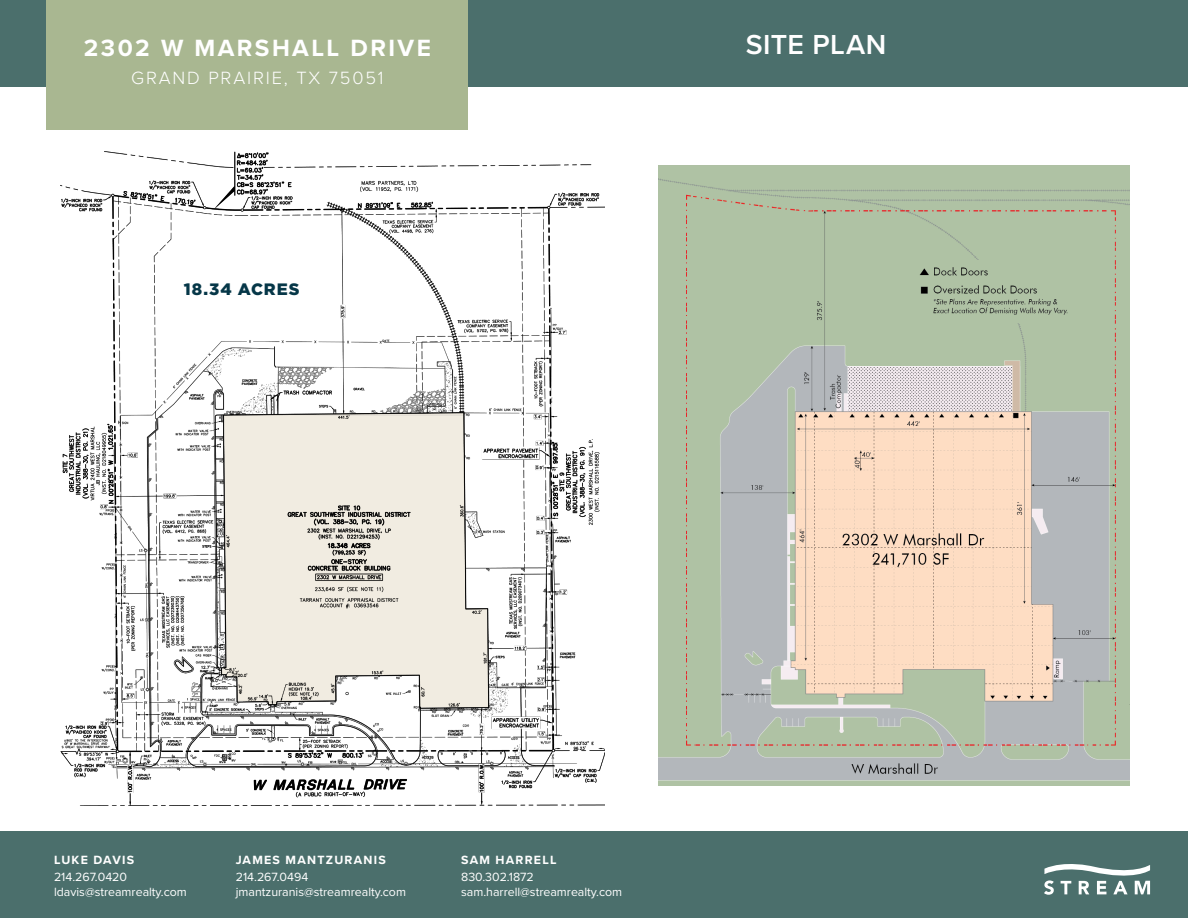
<style>
.page{position:relative;width:1188px;height:918px;background:#fff}
.page>*{position:absolute;margin:0;border:0;box-sizing:border-box;transform-origin:0 0}
.t1{font:600 28.5px "Proxima Nova";letter-spacing:.02em;color:#fff}
.t2{font:700 24.3px "Proxima Nova";letter-spacing:.1em;color:#fff}
.t3{font:300 18.3px "Proxima Nova";letter-spacing:.1em;color:#fff}
.t4{font:900 16.5px "Gotham";letter-spacing:.055em;color:#063748}
.t5{font:12.3px "Proxima Nova";color:#fff}
.t6{font:700 12.3px "Proxima Nova";letter-spacing:.1em;color:#fff}
</style>
<div class="page">
<img style="left:61px;top:151px;width:543px;height:654px">
<div style="left:0;top:0;width:1188px;height:87px;background:#4b6f6c"></div>
<div style="left:47px;top:0;width:421px;height:130px;background:#a9b791"></div>
<div style="left:0;top:831px;width:1188px;height:87px;background:#4b6f6c"></div>
<svg style="left:1044px;top:864px;width:106px;height:31px"></svg>
<img style="left:659px;top:166px;width:471px;height:620px">
<img style="left:915px;top:260px;width:157px;height:63px">
<p class="t2" style="left:84px;top:30px;width:348px">2302 W MARSHALL DRIVE</p>
<p class="t1" style="left:746px;top:23px;width:142px">SITE PLAN</p>
<p class="t3" style="left:131px;top:64px;width:254px">GRAND PRAIRIE, TX 75051</p>
<p class="t4" style="left:184px;top:280px;width:117px">18.34 ACRES</p>
<p class="t6" style="left:54px;top:850px;width:82px">LUKE DAVIS</p>
<p class="t6" style="left:236px;top:850px;width:152px">JAMES MANTZURANIS</p>
<p class="t6" style="left:461px;top:850px;width:97px">SAM HARRELL</p>
<p class="t5" style="left:54px;top:867px;width:75px">214.267.0420</p>
<p class="t5" style="left:54px;top:882px;width:134px">ldavis@streamrealty.com</p>
<p class="t5" style="left:236px;top:867px;width:74px">214.267.0494</p>
<p class="t5" style="left:236px;top:882px;width:172px">jmantzuranis@streamrealty.com</p>
<p class="t5" style="left:461px;top:867px;width:74px">830.302.1872</p>
<p class="t5" style="left:461px;top:882px;width:163px">sam.harrell@streamrealty.com</p>
</div>
